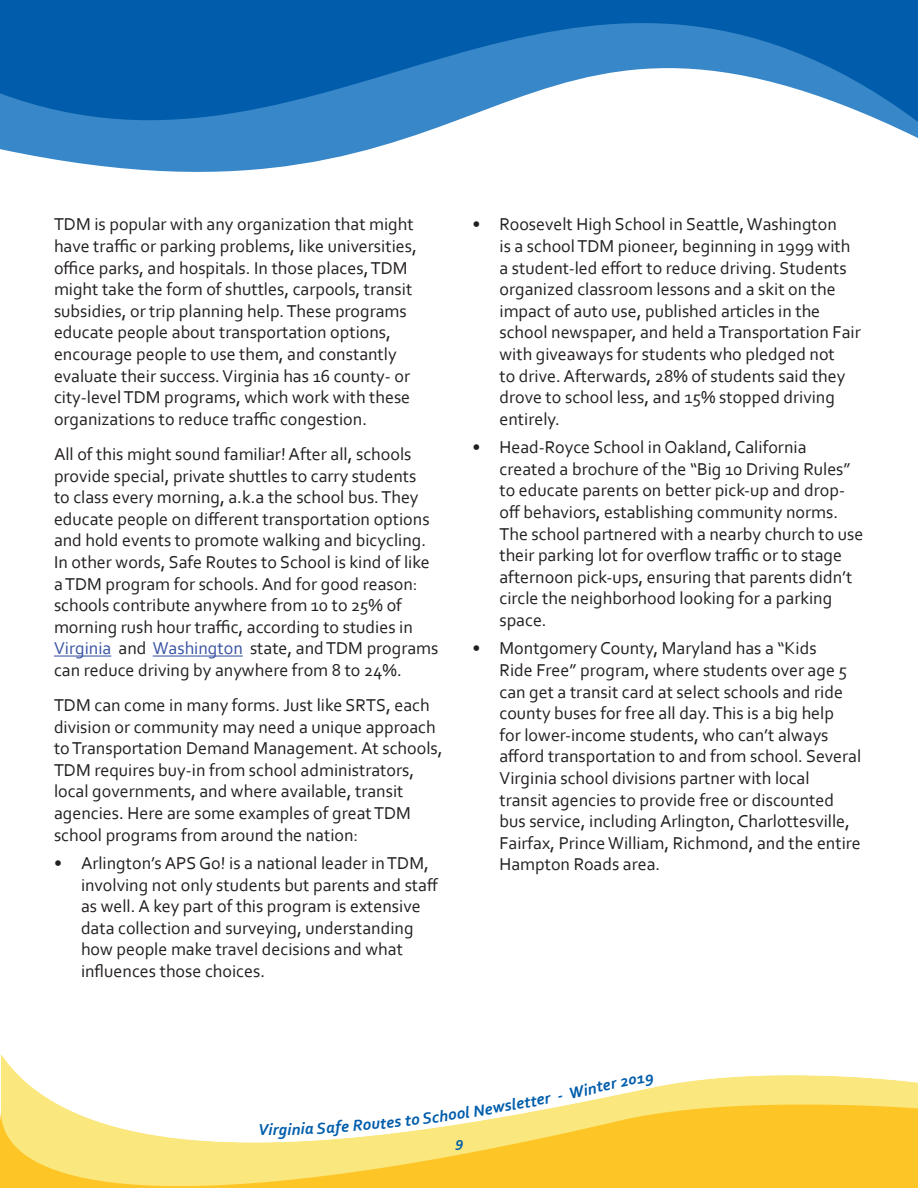
<style>
.page{position:relative;width:918px;height:1188px;background:#fff}
.page>*{position:absolute;margin:0;border:0;box-sizing:border-box;transform-origin:0 0}
.t1{font:18px/21.6px "Corbel";color:#231f20}
.t2{font:italic 700 16.5px "Corbel";color:#015dab}
.t3{font:italic 700 15px "Corbel";color:#015dab}
.s1{color:#3853a3}
</style>
<div class="page">
<img style="left:0;top:1054px;width:918px;height:134px">
<svg style="left:0;top:0;width:918px;height:172px"></svg>
<hr style="left:54px;top:656px;width:57px;height:1px;background:#3853a3">
<hr style="left:153px;top:656px;width:90px;height:1px;background:#3853a3">
<svg style="left:269px;top:1120px;width:102px;height:19px"></svg>
<svg style="left:405px;top:1109px;width:52px;height:17px"></svg>
<svg style="left:558px;top:1095px;width:5px;height:3px"></svg>
<svg style="left:569px;top:1073px;width:85px;height:25px"></svg>
<p class="t1" style="left:54px;top:213px;width:364px">TDM is popular with any organization that might have traffic or parking problems, like universities, office parks, and hospitals. In those places, TDM might take the form of shuttles, carpools, transit subsidies, or trip planning help. These programs educate people about transportation options, encourage people to use them, and constantly evaluate their success. Virginia has 16 county- or city-level TDM programs, which work with these organizations to reduce traffic congestion.</p>
<p class="t1" style="left:54px;top:443px;width:386px">All of this might sound familiar! After all, schools provide special, private shuttles to carry students<br>to class every morning, a.k.a the school bus. They educate people on different transportation options and hold events to promote walking and bicycling.<br>In other words, Safe Routes to School is kind of like a TDM program for schools. And for good reason: schools contribute anywhere from 10 to 25% of morning rush hour traffic, according to studies in <span class="s1">Virginia</span> and <span class="s1">Washington</span> state, and TDM programs can reduce driving by anywhere from 8 to 24%.</p>
<p class="t1" style="left:54px;top:694px;width:390px">TDM can come in many forms. Just like SRTS, each division or community may need a unique approach to Transportation Demand Management. At schools, TDM requires buy-in from school administrators, local governments, and where available, transit agencies. Here are some examples of great TDM school programs from around the nation:</p>
<p class="t1" style="left:81px;top:852px;width:359px;text-indent:-27px">• Arlington’s APS Go! is a national leader in TDM, involving not only students but parents and staff as well. A key part of this program is extensive data collection and surveying, understanding how people make travel decisions and what influences those choices.</p>
<p class="t1" style="left:500px;top:213px;width:363px;text-indent:-27px">• Roosevelt High School in Seattle, Washington<br>is a school TDM pioneer, beginning in 1999 with a student-led effort to reduce driving. Students organized classroom lessons and a skit on the impact of auto use, published articles in the school newspaper, and held a Transportation Fair with giveaways for students who pledged not<br>to drive. Afterwards, 28% of students said they drove to school less, and 15% stopped driving entirely.</p>
<p class="t1" style="left:500px;top:436px;width:366px;text-indent:-27px">• Head-Royce School in Oakland, California created a brochure of the “Big 10 Driving Rules” to educate parents on better pick-up and drop&shy;off behaviors, establishing community norms.<br>The school partnered with a nearby church to use their parking lot for overflow traffic or to stage afternoon pick-ups, ensuring that parents didn’t circle the neighborhood looking for a parking space.</p>
<p class="t1" style="left:500px;top:637px;width:363px;text-indent:-27px">• Montgomery County, Maryland has a “Kids<br>Ride Free” program, where students over age 5 can get a transit card at select schools and ride county buses for free all day. This is a big help<br>for lower-income students, who can’t always afford transportation to and from school. Several Virginia school divisions partner with local transit agencies to provide free or discounted bus service, including Arlington, Charlottesville, Fairfax, Prince William, Richmond, and the entire Hampton Roads area.</p>
<p class="t2" style="left:258px;top:1119px;width:12px">V</p>
<p class="t2" style="left:370px;top:1114px;width:32px;rotate:-6deg">utes</p>
<p class="t2" style="left:455px;top:1104px;width:38px;rotate:-9deg">ol Ne</p>
<p class="t2" style="left:491px;top:1098px;width:33px;rotate:-10deg">wsle</p>
<p class="t2" style="left:522px;top:1092px;width:28px;rotate:-11deg">tter</p>
<p class="t3" style="left:455px;top:1133px;width:10px">9</p>
</div>
